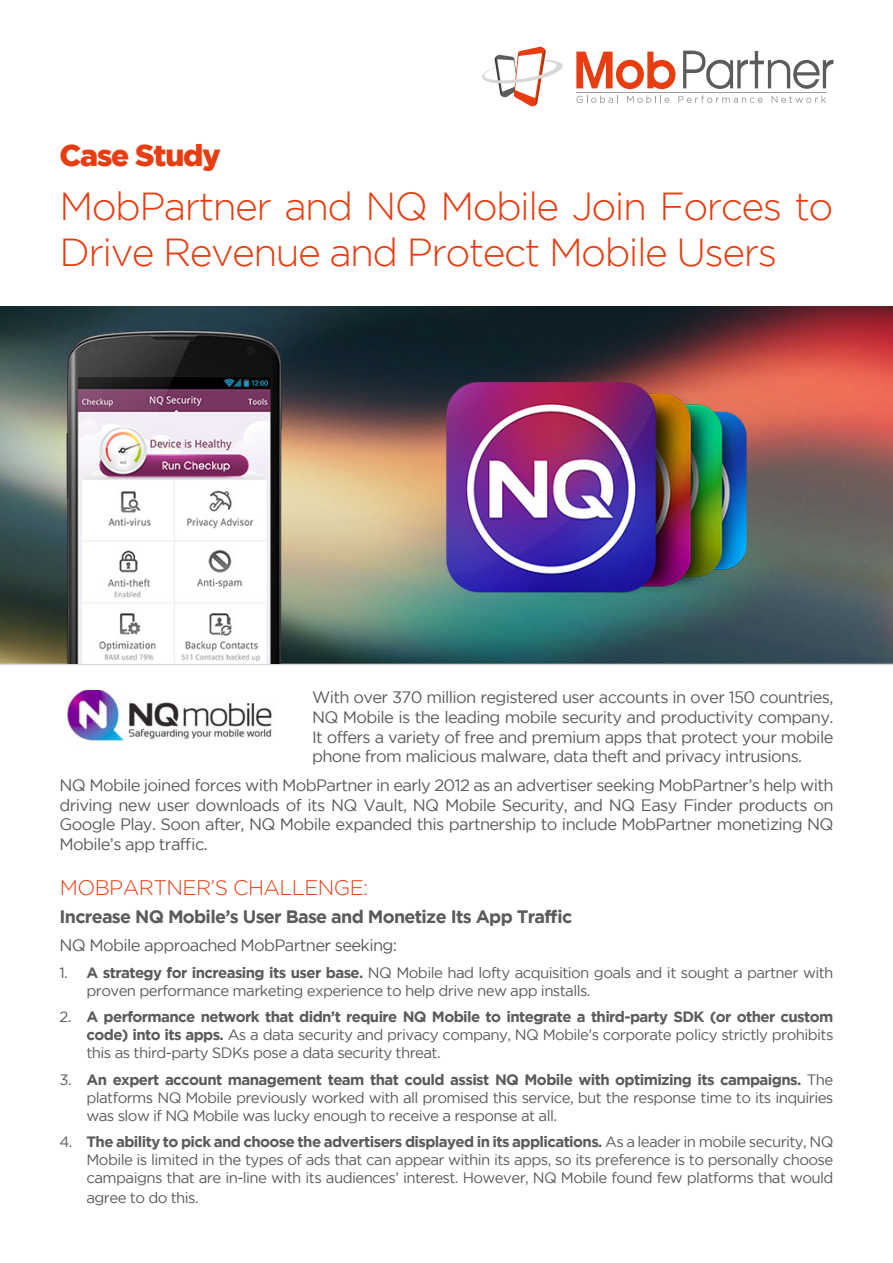
<style>
.page{position:relative;width:893px;height:1263px;background:#fff}
.page>*{position:absolute;margin:0;border:0;box-sizing:border-box;transform-origin:0 0}
.t1{font:300 39px/46.8px "Gotham";letter-spacing:-.04em;color:#e73d11}
.t2{font:900 30px "Gotham";letter-spacing:-.04em;color:#e73d11}
.t3{font:300 21px "Gotham";letter-spacing:-.025em;color:#e73d11}
.t4{font:700 18px "Gotham";letter-spacing:-.04em;color:#5b5b5c}
.t5{font:16.5px/19.8px "Gotham";letter-spacing:-.04em;color:#5b5b5c;text-align:justify}
.t6{font:15px/18px "Gotham";letter-spacing:-.04em;color:#5b5b5c;text-align:justify}
.s1{font-weight:700}
</style>
<div class="page">
<hr style="left:576px;top:92px;width:250px;height:1px;background:#9d9d9c">
<svg style="left:576px;top:52px;width:99px;height:37px"></svg>
<svg style="left:683px;top:51px;width:150px;height:38px"></svg>
<svg style="left:482px;top:47px;width:81px;height:59px"></svg>
<svg style="left:576px;top:96px;width:42px;height:7px"></svg>
<svg style="left:627px;top:96px;width:42px;height:7px"></svg>
<svg style="left:678px;top:96px;width:85px;height:7px"></svg>
<svg style="left:772px;top:96px;width:54px;height:7px"></svg>
<img style="left:66px;top:690px;width:206px;height:54px">
<img style="left:0;top:307px;width:893px;height:357px">
<hr style="left:0;top:664px;width:893px;height:1px;background:#d8d8d8">
<img style="left:446px;top:383px;width:301px;height:210px">
<img style="left:67px;top:330px;width:214px;height:334px">
<p class="t2" style="left:60px;top:139px;width:163px">Case Study</p>
<p class="t1" style="left:60px;top:182px;width:775px">MobPartner and NQ Mobile Join Forces to<br>Drive Revenue and Protect Mobile Users</p>
<p class="t5" style="left:312px;top:687px;width:523px">With over 370 million registered user accounts in over 150 countries, NQ Mobile is the leading mobile security and productivity company.<br>It offers a variety of free and premium apps that protect your mobile phone from malicious malware, data theft and privacy intrusions.</p>
<p class="t5" style="left:60px;top:775px;width:775px">NQ Mobile joined forces with MobPartner in early 2012 as an advertiser seeking MobPartner’s help with driving new user downloads of its NQ Vault, NQ Mobile Security, and NQ Easy Finder products on Google Play. Soon after, NQ Mobile expanded this partnership to include MobPartner monetizing NQ Mobile’s app traffic.</p>
<h2 class="t3" style="left:60px;top:876px;width:310px">MOBPARTNER’S CHALLENGE:</h2>
<p class="t4" style="left:60px;top:906px;width:514px">Increase NQ Mobile’s User Base and Monetize Its App Traffic</p>
<p class="t5" style="left:60px;top:935px;width:339px">NQ Mobile approached MobPartner seeking:</p>
<p class="t6" style="left:87px;top:963px;width:748px;text-indent:-27px">1. <span class="s1">A strategy for increasing its user base.</span> NQ Mobile had lofty acquisition goals and it sought a partner with proven performance marketing experience to help drive new app installs.</p>
<p class="t6" style="left:87px;top:1008px;width:748px;text-indent:-27px">2. <span class="s1">A performance network that didn’t require NQ Mobile to integrate a third-party SDK (or other custom code) into its apps.</span> As a data security and privacy company, NQ Mobile’s corporate policy strictly prohibits this as third-party SDKs pose a data security threat.</p>
<p class="t6" style="left:87px;top:1070px;width:748px;text-indent:-27px">3. <span class="s1">An expert account management team that could assist NQ Mobile with optimizing its campaigns.</span> The platforms NQ Mobile previously worked with all promised this service, but the response time to its inquiries was slow if NQ Mobile was lucky enough to receive a response at all.</p>
<p class="t6" style="left:87px;top:1133px;width:748px;text-indent:-27px">4. <span class="s1">The ability to pick and choose the advertisers displayed in its applications.</span> As a leader in mobile security, NQ Mobile is limited in the types of ads that can appear within its apps, so its preference is to personally choose campaigns that are in-line with its audiences’ interest. However, NQ Mobile found few platforms that would</p>
<p class="t6" style="left:87px;top:1188px;width:114px">agree to do this.</p>
</div>
